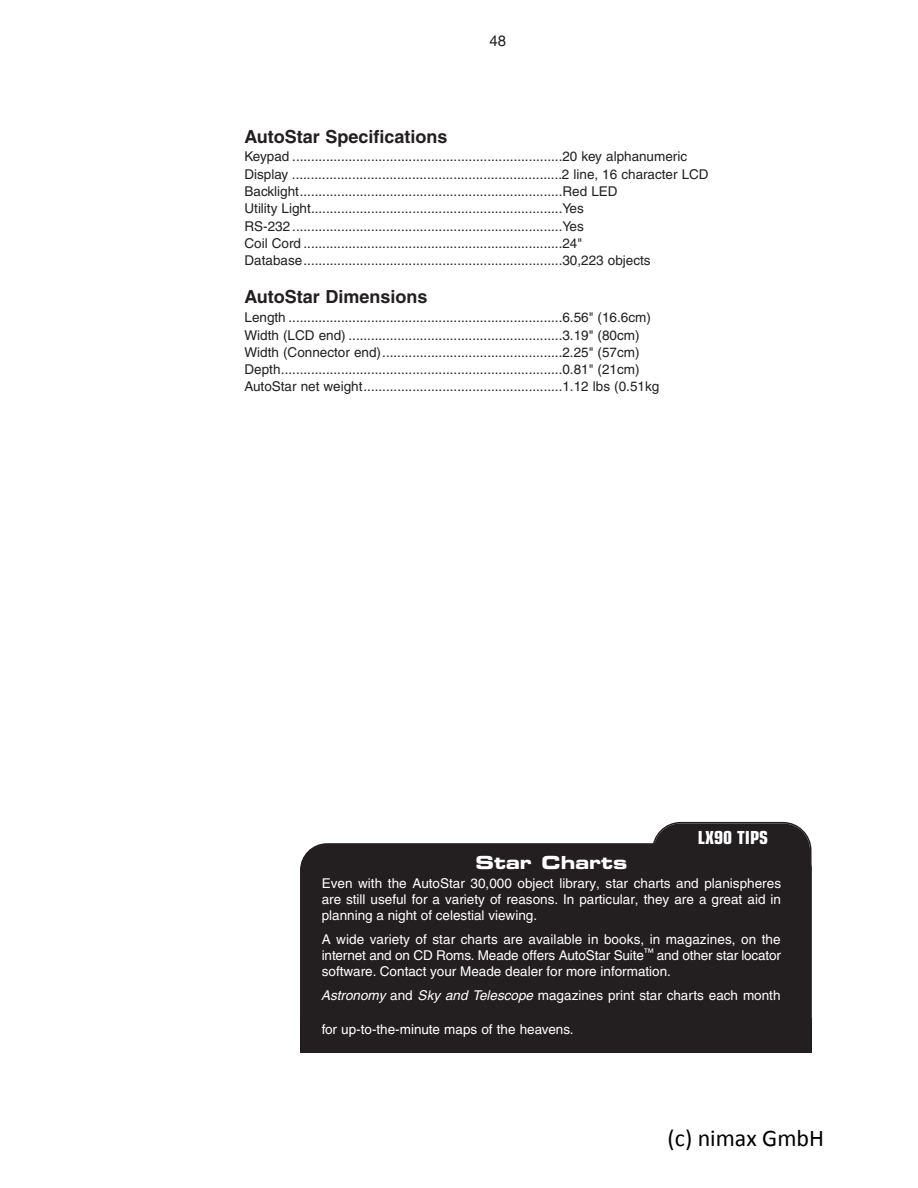
<style>
.page{position:relative;width:918px;height:1188px;background:#fff}
.page>*{position:absolute;margin:0;border:0;box-sizing:border-box;transform-origin:0 0}
.t1{font:24px "Calibri";color:#000}
.t2{font:700 18px "Helvetica";color:#231f20}
.t3{font:18px "Eurostile Bold Extended Two";color:#fff}
.t4{font:700 condensed 18px "Eurostile";color:#fff}
.t5{font:15px "Helvetica";color:#231f20}
.t6{font:13.5px/17.2px "Helvetica";color:#231f20}
.t7{font:13.5px/16.2px "Helvetica";color:#fff;text-align:justify}
.s1{font-style:italic}
</style>
<div class="page">
<svg style="left:300px;top:821px;width:512px;height:232px;background:#322f30"></svg>
<p class="t5" style="left:489px;top:35px;width:18px">48</p>
<h2 class="t2" style="left:244px;top:130px;width:205px">AutoStar Specifications</h2>
<p class="t6" style="left:244px;top:149px;width:466px">Keypad ........................................................................20 key alphanumeric Display ........................................................................2 line, 16 character LCD Backlight......................................................................Red LED<br>Utility Light...................................................................Yes<br>RS-232 ........................................................................Yes<br>Coil Cord .....................................................................24" Database.....................................................................30,223 objects</p>
<h2 class="t2" style="left:244px;top:290px;width:184px">AutoStar Dimensions</h2>
<p class="t6" style="left:244px;top:310px;width:416px">Length .........................................................................6.56" (16.6cm)<br>Width (LCD end) .........................................................3.19" (80cm)<br>Width (Connector end)................................................2.25" (57cm)<br>Depth...........................................................................0.81" (21cm)<br>AutoStar net weight.....................................................1.12 lbs (0.51kg</p>
<h2 class="t4" style="left:698px;top:831px;width:72px">LX90 TIPS</h2>
<h2 class="t3" style="left:475px;top:856px;width:154px">Star Charts</h2>
<p class="t7" style="left:322px;top:876px;width:461px">Even with the AutoStar 30,000 object library, star charts and planispheres are still useful for a variety of reasons. In particular, they are a great aid in planning a night of celestial viewing.</p>
<p class="t7" style="left:322px;top:932px;width:461px">A wide variety of star charts are available in books, in magazines, on the internet and on CD Roms. Meade offers AutoStar Suite<sup>™</sup> and other star locator software. Contact your Meade dealer for more information.</p>
<p class="t7" style="left:321px;top:988px;width:461px"><span class="s1">Astronomy</span> and <span class="s1">Sky and Telescope</span> magazines print star charts each month</p>
<p class="t7" style="left:322px;top:1022px;width:253px">for up-to-the-minute maps of the heavens.</p>
<h1 class="t1" style="left:668px;top:1126px;width:158px">(c) nimax GmbH</h1>
</div>
